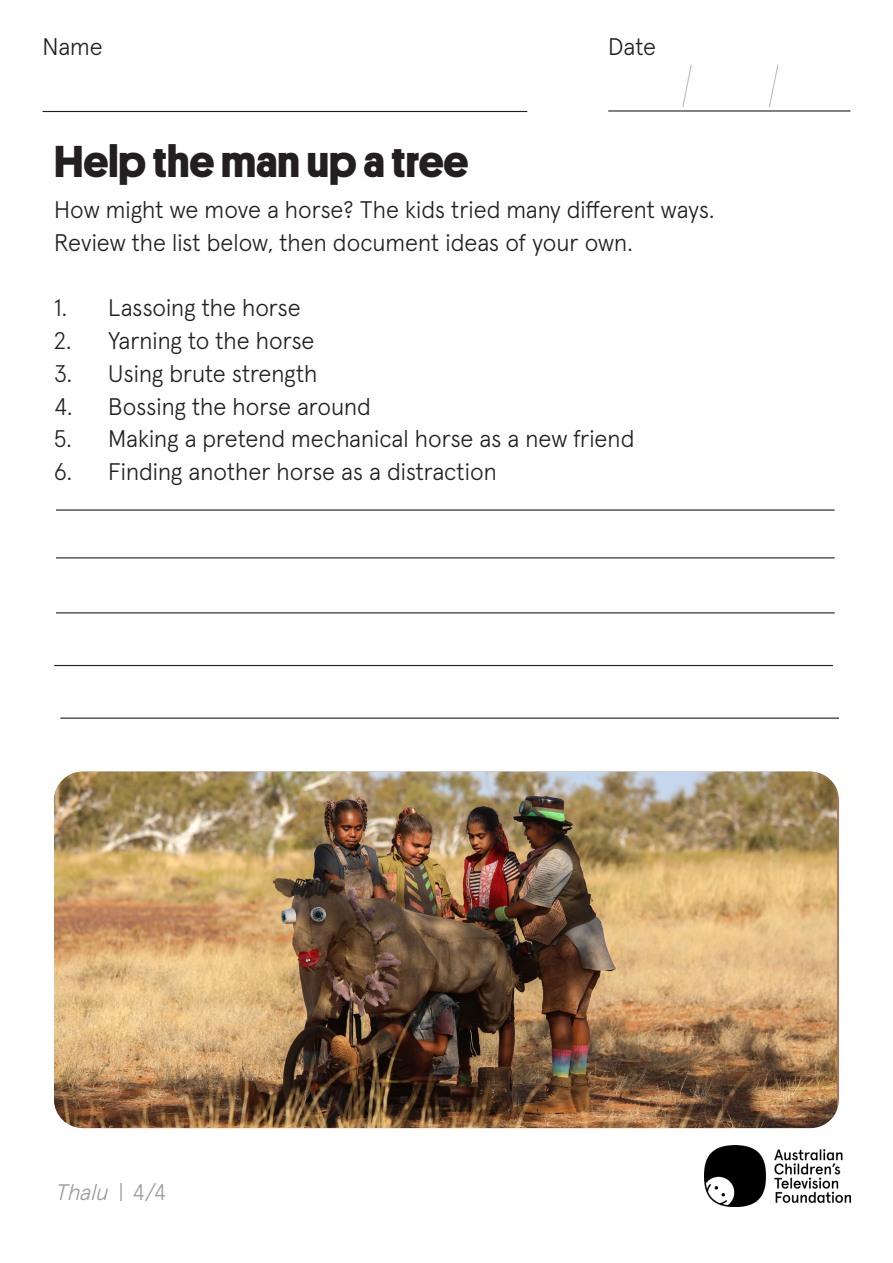
<style>
.page{position:relative;width:893px;height:1263px;background:#fff}
.page>*{position:absolute;margin:0;border:0;box-sizing:border-box;transform-origin:0 0}
.Worksheet_Headings{font:700 45px "Platform";color:#231f20}
.Worksheet_Copy{font:300 24px "Apercu Pro";color:#231f20}
.t1{font:italic 300 22.5px "Apercu Pro";color:#9e9d9e}
.s1{font-style:normal}
</style>
<div class="page">
<img style="left:704px;top:1145px;width:146px;height:62px">
<hr style="left:43px;top:111px;width:484px;height:1px;background:#231f20">
<hr style="left:608px;top:110px;width:242px;height:2px;background:#231f20">
<svg style="left:682px;top:64px;width:10px;height:43px"></svg>
<svg style="left:769px;top:64px;width:10px;height:44px"></svg>
<hr style="left:56px;top:557px;width:779px;height:1px;background:#231f20">
<hr style="left:56px;top:612px;width:779px;height:1px;background:#231f20">
<hr style="left:60px;top:717px;width:779px;height:2px;background:#231f20">
<hr style="left:54px;top:665px;width:779px;height:1px;background:#231f20">
<hr style="left:56px;top:509px;width:779px;height:2px;background:#231f20">
<img style="left:54px;top:772px;width:783px;height:356px">
<p class="Worksheet_Copy" style="left:43px;top:28px;width:62px">Name</p>
<p class="Worksheet_Copy" style="left:608px;top:28px;width:49px">Date</p>
<p class="Worksheet_Headings" style="left:54px;top:129px;width:416px">Help the man up a tree</p>
<p class="Worksheet_Copy" style="left:54px;top:192px;width:662px">How might we move a horse? The kids tried many different ways.</p>
<p class="Worksheet_Copy" style="left:54px;top:224px;width:580px">Review the list below, then document ideas of your own.</p>
<p class="Worksheet_Copy" style="left:54px;top:290px;width:248px">1. Lassoing the horse</p>
<p class="Worksheet_Copy" style="left:54px;top:322px;width:262px">2. Yarning to the horse</p>
<p class="Worksheet_Copy" style="left:54px;top:355px;width:265px">3. Using brute strength</p>
<p class="Worksheet_Copy" style="left:54px;top:388px;width:318px">4. Bossing the horse around</p>
<p class="Worksheet_Copy" style="left:54px;top:421px;width:582px">5. Making a pretend mechanical horse as a new friend</p>
<p class="Worksheet_Copy" style="left:54px;top:453px;width:444px">6. Finding another horse as a distraction</p>
<p class="t1" style="left:55px;top:1175px;width:113px">Thalu <span class="s1">| 4 /4</span></p>
</div>
